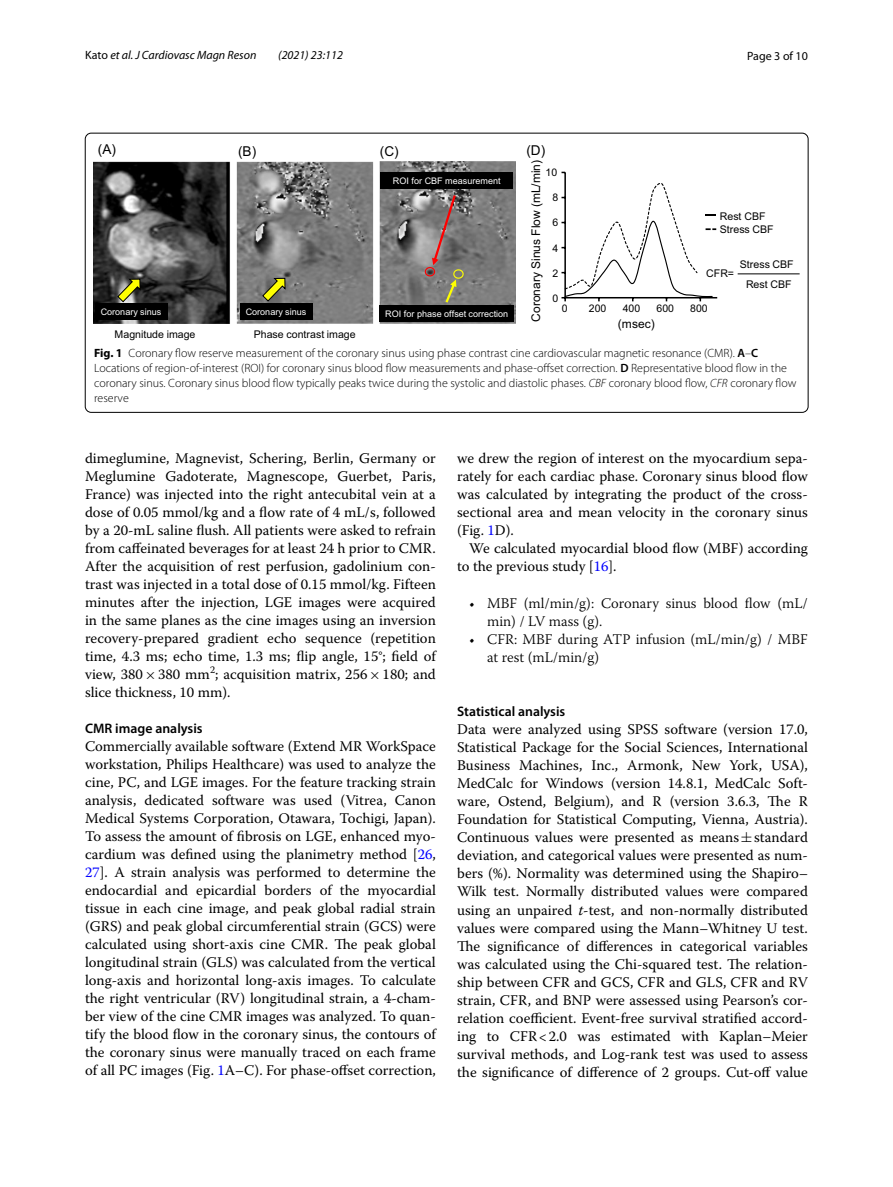
<style>
.page{position:relative;width:893px;height:1187px;background:#fff}
.page>*{position:absolute;margin:0;border:0;box-sizing:border-box;transform-origin:0 0}
.t1{font:14.7px/18px "Warnock Pro";color:#000;text-align:justify}
.t2{font:300 14.7px/18px "Warnock Pro";color:#000}
.t3{font:600 13.8px "Myriad Pro";color:#000}
.t4{font:13.65px "Arial";color:#000}
.t5{font:300 12px/15px "Myriad Pro";color:#000}
.t6{font:italic 12px "Myriad Pro";color:#000}
.t7{font:12px "Arial";color:#000}
.t8{font:12px "Myriad Pro";color:#000}
.t9{font:10.65px/12.8px "Arial";color:#000}
.t10{font:10.5px "Arial";color:#000}
.t11{font:9px "Arial";color:#fff}
.s1{font-style:normal}
.s2{font-weight:700}
.s3{font-weight:600}
.s4{font-style:italic}
.s5{font-family:"MTSY"}
.s6{color:#00f}
</style>
<div class="page">
<img style="left:94px;top:161px;width:421px;height:162px">
<hr style="left:564px;top:172px;width:2px;height:126px;background:#000">
<hr style="left:565px;top:297px;width:152px;height:1px;background:#000">
<svg style="left:561px;top:182px;width:155px;height:119px"></svg>
<hr style="left:738px;top:273px;width:62px;height:1px;background:#000">
<svg style="left:262px;top:277px;width:24px;height:25px"></svg>
<div style="left:240px;top:303px;width:72px;height:17px;background:#000"></div>
<svg style="left:117px;top:278px;width:24px;height:25px"></svg>
<div style="left:95px;top:303px;width:72px;height:17px;background:#000"></div>
<div style="left:380px;top:172px;width:133px;height:17px;background:#000"></div>
<div style="left:380px;top:305px;width:134px;height:17px;background:#000"></div>
<svg style="left:425px;top:195px;width:39px;height:107px;background:#867a74"></svg>
<p class="t6" style="left:85px;top:48px;width:173px"><span class="s1">Kato</span> et al. J Cardiovasc Magn Reson</p>
<p class="t6" style="left:278px;top:48px;width:66px">(2021) 23:112</p>
<p class="t8" style="left:747px;top:48px;width:62px">Page 3 of 10</p>
<p class="t4" style="left:98px;top:140px;width:20px">(A)</p>
<p class="t4" style="left:238px;top:142px;width:20px">(B)</p>
<p class="t4" style="left:380px;top:142px;width:20px">(C)</p>
<p class="t11" style="left:393px;top:175px;width:109px">ROI for CBF measurement</p>
<p class="t11" style="left:101px;top:306px;width:62px">Coronary sinus</p>
<p class="t11" style="left:246px;top:306px;width:62px">Coronary sinus</p>
<p class="t9" style="left:115px;top:328px;width:82px">Magnitude image</p>
<p class="t9" style="left:254px;top:328px;width:103px">Phase contrast image</p>
<p class="t11" style="left:385px;top:308px;width:125px">ROI for phase offset correction</p>
<p class="t4" style="left:526px;top:142px;width:20px">(D)</p>
<p class="t7" style="left:528px;top:321px;width:163px;rotate:-90deg">Coronary Sinus Flow (mL/min)</p>
<p class="t10" style="left:546px;top:166px;width:13px">10</p>
<p class="t10" style="left:552px;top:191px;width:7px">8</p>
<p class="t9" style="left:720px;top:210px;width:55px">Rest CBF<br>Stress CBF</p>
<p class="t10" style="left:552px;top:216px;width:7px">6</p>
<p class="t10" style="left:552px;top:241px;width:7px">4</p>
<p class="t9" style="left:740px;top:258px;width:55px">Stress CBF</p>
<p class="t10" style="left:552px;top:266px;width:7px">2</p>
<p class="t9" style="left:706px;top:267px;width:29px">CFR=</p>
<p class="t9" style="left:746px;top:278px;width:47px">Rest CBF</p>
<p class="t10" style="left:552px;top:291px;width:7px">0</p>
<p class="t10" style="left:562px;top:301px;width:7px">0</p>
<p class="t10" style="left:589px;top:301px;width:19px">200</p>
<p class="t10" style="left:623px;top:301px;width:19px">400</p>
<p class="t10" style="left:656px;top:301px;width:19px">600</p>
<p class="t10" style="left:690px;top:301px;width:19px">800</p>
<p class="t7" style="left:618px;top:315px;width:38px">(msec)</p>
<p class="t5" style="left:94px;top:345px;width:704px"><span class="s2">Fig. 1</span> Coronary flow reserve measurement of the coronary sinus using phase contrast cine cardiovascular magnetic resonance (CMR). <span class="s3">A</span>–<span class="s3">C </span>Locations of region-of-interest (ROI) for coronary sinus blood flow measurements and phase-offset correction. <span class="s3">D</span> Representative blood flow in the coronary sinus. Coronary sinus blood flow typically peaks twice during the systolic and diastolic phases. <span class="s4">CBF</span> coronary blood flow, <span class="s4">CFR</span> coronary flow reserve</p>
<p class="t1" style="left:85px;top:448px;width:352px">dimeglumine, Magnevist, Schering, Berlin, Germany or Meglumine Gadoterate, Magnescope, Guerbet, Paris, France) was injected into the right antecubital vein at a dose of 0.05 mmol/kg and a flow rate of 4 mL/s, followed by a 20-mL saline flush. All patients were asked to refrain from caffeinated beverages for at least 24 h prior to CMR.<br>After the acquisition of rest perfusion, gadolinium con&shy;trast was injected in a total dose of 0.15 mmol/kg. Fifteen minutes after the injection, LGE images were acquired in the same planes as the cine images using an inversion recovery-prepared gradient echo sequence (repetition time, 4.3 ms; echo time, 1.3 ms; flip angle, 15°; field of view, 380<span class="s5">×</span>380 mm<sup>2</sup>; acquisition matrix, 256<span class="s5">×</span>180; and slice thickness, 10 mm).</p>
<p class="t3" style="left:85px;top:719px;width:119px">CMR image analysis</p>
<p class="t1" style="left:85px;top:736px;width:352px">Commercially available software (Extend MR WorkSpace workstation, Philips Healthcare) was used to analyze the cine, PC, and LGE images. For the feature tracking strain analysis, dedicated software was used (Vitrea, Canon Medical Systems Corporation, Otawara, Tochigi, Japan).<br>To assess the amount of fibrosis on LGE, enhanced myo&shy;cardium was defined using the planimetry method [<span class="s6">26</span>, <span class="s6">27</span>]. A strain analysis was performed to determine the endocardial and epicardial borders of the myocardial tissue in each cine image, and peak global radial strain (GRS) and peak global circumferential strain (GCS) were calculated using short-axis cine CMR. The peak global longitudinal strain (GLS) was calculated from the vertical long-axis and horizontal long-axis images. To calculate the right ventricular (RV) longitudinal strain, a 4-cham&shy;ber view of the cine CMR images was analyzed. To quan&shy;tify the blood flow in the coronary sinus, the contours of the coronary sinus were manually traced on each frame of all PC images (Fig. <span class="s6">1</span>A–C). For phase-offset correction,</p>
<p class="t1" style="left:457px;top:448px;width:352px">we drew the region of interest on the myocardium sepa&shy;rately for each cardiac phase. Coronary sinus blood flow was calculated by integrating the product of the cross&shy;sectional area and mean velocity in the coronary sinus (Fig. <span class="s6">1</span>D).</p>
<p class="t1" style="left:457px;top:538px;width:352px;text-indent:12px">We calculated myocardial blood flow (MBF) according to the previous study [<span class="s6">16</span>].</p>
<p class="t2" style="left:487px;top:593px;width:322px;text-indent:-18px">• MBF (ml/min/g): Coronary sinus blood flow (mL/ min) / LV mass (g).</p>
<p class="t2" style="left:487px;top:629px;width:322px;text-indent:-18px">• CFR: MBF during ATP infusion (mL/min/g) / MBF at rest (mL/min/g)</p>
<p class="t3" style="left:457px;top:703px;width:110px">Statistical analysis</p>
<p class="t1" style="left:457px;top:720px;width:352px">Data were analyzed using SPSS software (version 17.0, Statistical Package for the Social Sciences, International Business Machines, Inc., Armonk, New York, USA), MedCalc for Windows (version 14.8.1, MedCalc Soft&shy;ware, Ostend, Belgium), and R (version 3.6.3, The R Foundation for Statistical Computing, Vienna, Austria).<br>Continuous values were presented as means<span class="s5">±</span>standard deviation, and categorical values were presented as num&shy;bers (%). Normality was determined using the Shapiro– Wilk test. Normally distributed values were compared using an unpaired <span class="s4">t</span>-test, and non-normally distributed values were compared using the Mann–Whitney U test.<br>The significance of differences in categorical variables was calculated using the Chi-squared test. The relation&shy;ship between CFR and GCS, CFR and GLS, CFR and RV strain, CFR, and BNP were assessed using Pearson’s cor&shy;relation coefficient. Event-free survival stratified accord&shy;ing to CFR&lt;2.0 was estimated with Kaplan–Meier survival methods, and Log-rank test was used to assess the significance of difference of 2 groups. Cut-off value</p>
</div>
